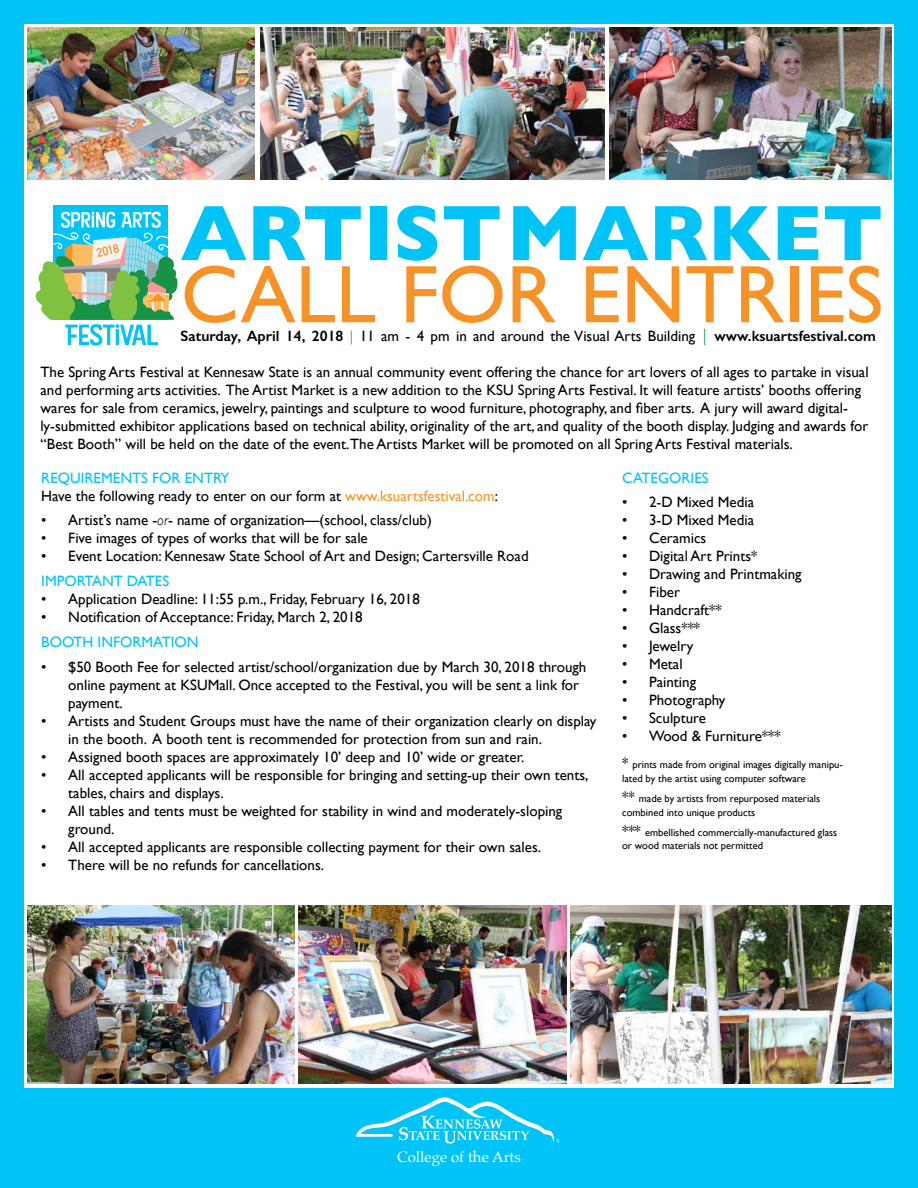
<style>
.page{position:relative;width:918px;height:1188px;background:#fff}
.page>*{position:absolute;margin:0;border:0;box-sizing:border-box;transform-origin:0 0}
.t1{font:82.05px "Gill Sans";color:#f79326}
.t2{font:700 79.65px "Gill Sans";letter-spacing:-.005em;color:#00c3f7}
.t3{font:15px/18px "Gill Sans";color:#000}
.t4{font:600 15px "Gill Sans";color:#000}
.t5{font:15px "Gill Sans";color:#00c3f7}
.t6{font:15px "Palatino";color:#fff}
.t7{font:10.5px/13.5px "Gill Sans";color:#000}
.s1{font-weight:300;color:#169346}
.s2{font-weight:400}
.s3{font-weight:300;font-size:18px;color:#169346}
.s4{color:#00c3f7}
.s5{color:#f79326}
.s6{font-weight:300;font-style:italic}
.s7{font-size:15px}
</style>
<div class="page">
<div style="left:0;top:1089px;width:918px;height:99px;background:#00c3f7"></div>
<svg style="left:356px;top:1097px;width:204px;height:47px"></svg>
<div style="left:54px;top:205px;width:114px;height:115px;background:#00c3f7"></div>
<svg style="left:36px;top:212px;width:142px;height:134px"></svg>
<div style="left:0;top:0;width:918px;height:1188px;border:24px solid #00c3f7"></div>
<img style="left:27px;top:905px;width:268px;height:179px">
<img style="left:610px;top:27px;width:281px;height:152px">
<img style="left:299px;top:905px;width:267px;height:178px">
<img style="left:261px;top:27px;width:344px;height:152px">
<img style="left:27px;top:27px;width:228px;height:152px">
<img style="left:570px;top:905px;width:321px;height:178px">
<h2 class="t2" style="left:181px;top:170px;width:704px">ARTIST MARKET</h2>
<h1 class="t1" style="left:181px;top:246px;width:704px">CALL FOR ENTRIES</h1>
<p class="t4" style="left:181px;top:327px;width:697px">Saturday, April 14, 2018 <span class="s1">|</span> <span class="s2">11 am - 4 pm in and around the Visual Arts Building</span> <span class="s3">|</span> www.ksuartsfestival.com</p>
<p class="t3" style="left:41px;top:363px;width:830px">The Spring Arts Festival at Kennesaw State is an annual community event offering the chance for art lovers of all ages to partake in visual and performing arts activities. The Artist Market is a new addition to the KSU Spring Arts Festival. It will feature artists’ booths offering wares for sale from ceramics, jewelry, paintings and sculpture to wood furniture, photography, and fiber arts. A jury will award digital&shy;ly-submitted exhibitor applications based on technical ability, originality of the art, and quality of the booth display. Judging and awards for “Best Booth” will be held on the date of the event.The Artists Market will be promoted on all Spring Arts Festival materials.</p>
<p class="t3" style="left:41px;top:468px;width:458px"><span class="s4">REQUIREMENTS FOR ENTRY<br></span>Have the following ready to enter on our form at <span class="s5">www.ksuartsfestival.com</span>:</p>
<p class="t3" style="left:41px;top:511px;width:392px">• Artist’s name -<span class="s6">or</span>- name of organization—(school, class/club)</p>
<p class="t3" style="left:41px;top:529px;width:328px">• Five images of types of works that will be for sale</p>
<p class="t3" style="left:41px;top:547px;width:489px">• Event Location: Kennesaw State School of Art and Design; Cartersville Road</p>
<p class="t5" style="left:41px;top:572px;width:130px">IMPORTANT DATES</p>
<p class="t3" style="left:41px;top:590px;width:380px">• Application Deadline: 11:55 p.m., Friday, February 16, 2018</p>
<p class="t3" style="left:41px;top:608px;width:323px">• Notification of Acceptance: Friday, March 2, 2018</p>
<p class="t5" style="left:41px;top:633px;width:159px">BOOTH INFORMATION</p>
<p class="t3" style="left:68px;top:657px;width:520px;text-indent:-27px">• $50 Booth Fee for selected artist/school/organization due by March 30, 2018 through online payment at KSUMall. Once accepted to the Festival, you will be sent a link for payment.</p>
<p class="t3" style="left:68px;top:711px;width:530px;text-indent:-27px">• Artists and Student Groups must have the name of their organization clearly on display in the booth. A booth tent is recommended for protection from sun and rain.</p>
<p class="t3" style="left:41px;top:747px;width:485px">• Assigned booth spaces are approximately 10’ deep and 10’ wide or greater.</p>
<p class="t3" style="left:68px;top:765px;width:522px;text-indent:-27px">• All accepted applicants will be responsible for bringing and setting-up their own tents, tables, chairs and displays.</p>
<p class="t3" style="left:68px;top:801px;width:496px;text-indent:-27px">• All tables and tents must be weighted for stability in wind and moderately-sloping ground.</p>
<p class="t3" style="left:41px;top:837px;width:501px">• All accepted applicants are responsible collecting payment for their own sales.</p>
<p class="t3" style="left:41px;top:855px;width:284px">• There will be no refunds for cancellations.</p>
<p class="t5" style="left:622px;top:469px;width:88px">CATEGORIES</p>
<p class="t3" style="left:622px;top:493px;width:134px">• 2-D Mixed Media</p>
<p class="t3" style="left:622px;top:511px;width:134px">• 3-D Mixed Media</p>
<p class="t3" style="left:622px;top:529px;width:86px">• Ceramics</p>
<p class="t3" style="left:622px;top:547px;width:137px">• Digital Art Prints*</p>
<p class="t3" style="left:622px;top:565px;width:181px">• Drawing and Printmaking</p>
<p class="t3" style="left:622px;top:583px;width:59px">• Fiber</p>
<p class="t3" style="left:622px;top:601px;width:101px">• Handcraft**</p>
<p class="t3" style="left:622px;top:619px;width:80px">• Glass***</p>
<p class="t3" style="left:622px;top:637px;width:73px">• Jewelry</p>
<p class="t3" style="left:622px;top:655px;width:62px">• Metal</p>
<p class="t3" style="left:622px;top:673px;width:76px">• Painting</p>
<p class="t3" style="left:622px;top:691px;width:105px">• Photography</p>
<p class="t3" style="left:622px;top:709px;width:86px">• Sculpture</p>
<p class="t3" style="left:622px;top:727px;width:160px">• Wood &amp; Furniture***</p>
<p class="t7" style="left:622px;top:758px;width:222px"><span class="s7">*</span> prints made from original images digitally manipu&shy;lated by the artist using computer software</p>
<p class="t7" style="left:622px;top:792px;width:200px"><span class="s7">**</span> made by artists from repurposed materials combined into unique products</p>
<p class="t7" style="left:622px;top:825px;width:217px"><span class="s7">***</span> embellished commercially-manufactured glass or wood materials not permitted</p>
<p class="t6" style="left:397px;top:1144px;width:125px">College of the Arts</p>
</div>
